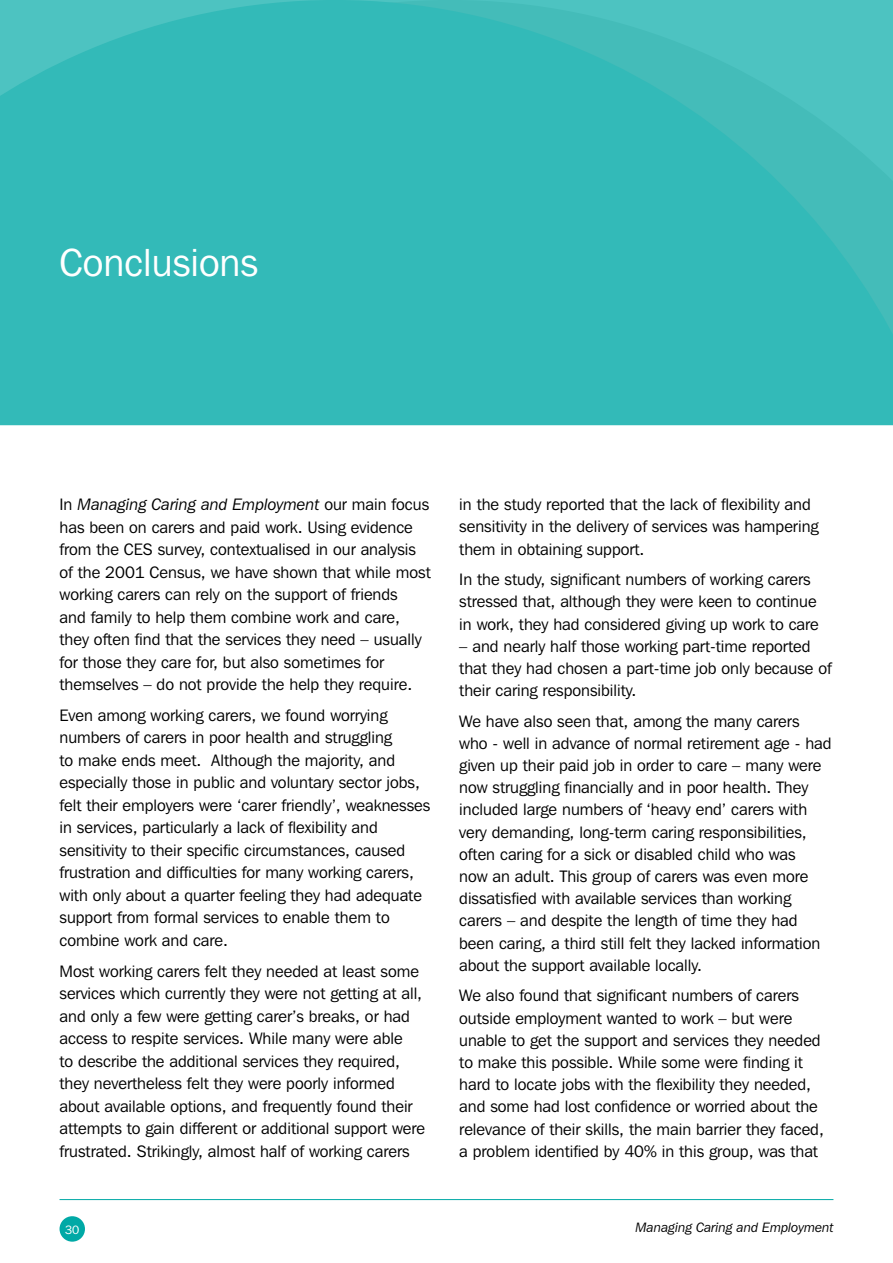
<style>
.page{position:relative;width:893px;height:1263px;background:#fff}
.page>*{position:absolute;margin:0;border:0;box-sizing:border-box;transform-origin:0 0}
.t1{font:39px "Franklin Gothic IT Cby BT";color:#fff}
.t2{font:16.5px/22.5px "Franklin Gothic IT Cby BT";color:#000}
.t3{font:italic 13.5px "Franklin Gothic IT Cby BT";color:#000}
.t4{font:12px "Franklin Gothic IT Cby BT";color:#fff}
.s1{font-style:italic}
</style>
<div class="page">
<svg style="left:0;top:0;width:893px;height:425px;background:#36bab8"></svg>
<hr style="left:60px;top:1199px;width:773px;height:1px;background:#00a9a6">
<div style="left:60px;top:1216px;width:25px;height:26px;background:#00a9a6;border-radius:50%"></div>
<h1 class="t1" style="left:60px;top:239px;width:200px">Conclusions</h1>
<p class="t2" style="left:60px;top:493px;width:373px">In <span class="s1">Managing Caring and Employment</span> our main focus has been on carers and paid work. Using evidence from the CES survey, contextualised in our analysis of the 2001 Census, we have shown that while most working carers can rely on the support of friends<br>and family to help them combine work and care, they often find that the services they need – usually for those they care for, but also sometimes for themselves – do not provide the help they require.</p>
<p class="t2" style="left:60px;top:704px;width:372px">Even among working carers, we found worrying numbers of carers in poor health and struggling<br>to make ends meet. Although the majority, and especially those in public and voluntary sector jobs, felt their employers were ‘carer friendly’, weaknesses in services, particularly a lack of flexibility and sensitivity to their specific circumstances, caused frustration and difficulties for many working carers, with only about a quarter feeling they had adequate support from formal services to enable them to combine work and care.</p>
<p class="t2" style="left:60px;top:959px;width:367px">Most working carers felt they needed at least some services which currently they were not getting at all, and only a few were getting carer’s breaks, or had access to respite services. While many were able<br>to describe the additional services they required, they nevertheless felt they were poorly informed about available options, and frequently found their attempts to gain different or additional support were frustrated. Strikingly, almost half of working carers</p>
<p class="t2" style="left:459px;top:493px;width:361px">in the study reported that the lack of flexibility and sensitivity in the delivery of services was hampering them in obtaining support.</p>
<p class="t2" style="left:459px;top:568px;width:361px">In the study, significant numbers of working carers stressed that, although they were keen to continue in work, they had considered giving up work to care</p>
<p class="t2" style="left:459px;top:635px;width:374px">– and nearly half those working part-time reported that they had chosen a part-time job only because of their caring responsibility.</p>
<p class="t2" style="left:459px;top:710px;width:374px">We have also seen that, among the many carers who - well in advance of normal retirement age - had given up their paid job in order to care – many were now struggling financially and in poor health. They included large numbers of ‘heavy end’ carers with very demanding, long-term caring responsibilities, often caring for a sick or disabled child who was<br>now an adult. This group of carers was even more dissatisfied with available services than working carers – and despite the length of time they had been caring, a third still felt they lacked information about the support available locally.</p>
<p class="t2" style="left:459px;top:984px;width:366px">We also found that significant numbers of carers outside employment wanted to work – but were unable to get the support and services they needed to make this possible. While some were finding it hard to locate jobs with the flexibility they needed, and some had lost confidence or worried about the relevance of their skills, the main barrier they faced, a problem identified by 40% in this group, was that</p>
<p class="t4" style="left:65px;top:1222px;width:16px">30</p>
<p class="t3" style="left:635px;top:1218px;width:200px">Managing Caring and Employment</p>
</div>
